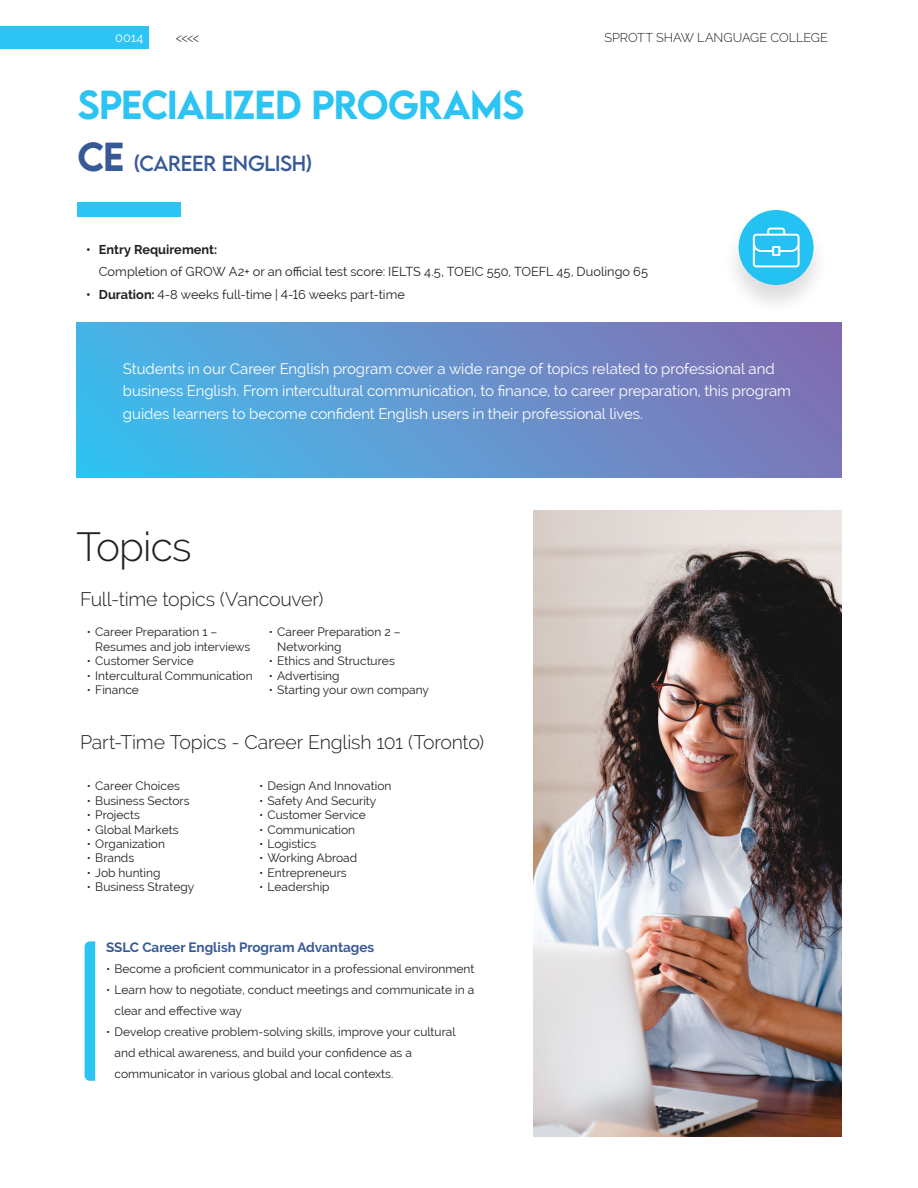
<style>
.page{position:relative;width:918px;height:1188px;background:#fff}
.page>*{position:absolute;margin:0;border:0;box-sizing:border-box;transform-origin:0 0}
.Headline_27_31_Left{font:300 40.5px "Raleway";letter-spacing:-.02em;color:#231f20}
.Headline_27_31_Left-2{font:500 36px "LEMONMILK";letter-spacing:-.025em;color:#2bc4f3}
.Headline_13_15_Left{font:300 19.5px "Raleway";letter-spacing:-.01em;color:#231f20}
.Headline_27_31_Left-3{font:19.5px "LEMONMILK";letter-spacing:-.02em;color:#375995}
.Copy_Text_08_14_Full_Length{font:15px/22.5px "Raleway";letter-spacing:-.005em;color:#fff}
.t1{font:700 13.5px "Raleway";color:#375995}
.t2{font:12.75px/22.5px "Raleway";color:#231f20}
.t3{font:300 12.75px "Raleway";letter-spacing:-.005em;color:#231f20}
.t4{font:12.75px "Raleway";color:#fff}
.t5{font:12px/21px "Raleway";color:#231f20}
.s1{font-weight:500;font-size:36px}
.s2{font-weight:700}
</style>
<div class="page">
<div style="left:0;top:26px;width:149px;height:23px;background:#2bc4f3"></div>
<div style="left:77px;top:322px;width:764px;height:155px;background:linear-gradient(to right,#42bbec,#8370b2)"></div>
<div style="left:78px;top:202px;width:103px;height:15px;background:#2bc4f3"></div>
<div style="left:722px;top:209px;width:108px;height:107px;background:#231f20;opacity:.15"></div>
<div style="left:739px;top:210px;width:75px;height:75px;background:#24c2f2;border-radius:50%"></div>
<svg style="left:753px;top:228px;width:47px;height:39px"></svg>
<svg style="left:85px;top:941px;width:10px;height:140px"></svg>
<img style="left:533px;top:511px;width:308px;height:626px">
<p class="t4" style="left:115px;top:30px;width:30px">0014</p>
<p class="t3" style="left:176px;top:30px;width:25px">&lt;&lt;&lt;&lt;</p>
<p class="t3" style="left:604px;top:30px;width:225px">SPROTT SHAW LANGUAGE COLLEGE</p>
<p class="Headline_27_31_Left-2" style="left:78px;top:81px;width:448px">SPECIALIZED PROGRAMS</p>
<p class="Headline_27_31_Left-3" style="left:78px;top:151px;width:236px"><span class="s1">CE</span> (CAREER ENGLISH)</p>
<p class="t2" style="left:99px;top:238px;width:551px;text-indent:-13px"><span class="s2">• Entry Requirement:<br></span>Completion of GROW A2+ or an official test score: IELTS 4.5, TOEIC 550, TOEFL 45, Duolingo 65</p>
<p class="t2" style="left:86px;top:283px;width:320px"><span class="s2">• Duration:</span> 4-8 weeks full-time | 4-16 weeks part-time</p>
<p class="Copy_Text_08_14_Full_Length" style="left:123px;top:357px;width:670px">Students in our Career English program cover a wide range of topics related to professional and business English. From intercultural communication, to finance, to career preparation, this program guides learners to become confident English users in their professional lives.</p>
<p class="Headline_27_31_Left" style="left:77px;top:523px;width:117px">Topics</p>
<p class="Headline_13_15_Left" style="left:80px;top:588px;width:245px">Full-time topics (Vancouver)</p>
<p class="t5" style="left:95px;top:625px;width:157px;line-height:14.4px;text-indent:-9px">• Career Preparation 1 –<br>Resumes and job interviews</p>
<p class="t5" style="left:87px;top:650px;width:108px">• Customer Service</p>
<p class="t5" style="left:87px;top:665px;width:167px">• Intercultural Communication</p>
<p class="t5" style="left:87px;top:679px;width:54px">• Finance</p>
<p class="t5" style="left:277px;top:625px;width:125px;line-height:14.4px;text-indent:-9px">• Career Preparation 2 –<br>Networking</p>
<p class="t5" style="left:269px;top:650px;width:128px">• Ethics and Structures</p>
<p class="t5" style="left:269px;top:665px;width:72px">• Advertising</p>
<p class="t5" style="left:269px;top:679px;width:162px">• Starting your own company</p>
<p class="Headline_13_15_Left" style="left:80px;top:730px;width:406px">Part-Time Topics - Career English 101 (Toronto)</p>
<p class="t5" style="left:87px;top:776px;width:95px">• Career Choices</p>
<p class="t5" style="left:87px;top:790px;width:104px">• Business Sectors</p>
<p class="t5" style="left:87px;top:805px;width:55px">• Projects</p>
<p class="t5" style="left:87px;top:819px;width:93px">• Global Markets</p>
<p class="t5" style="left:87px;top:833px;width:80px">• Organization</p>
<p class="t5" style="left:87px;top:848px;width:49px">• Brands</p>
<p class="t5" style="left:87px;top:862px;width:75px">• Job hunting</p>
<p class="t5" style="left:87px;top:877px;width:109px">• Business Strategy</p>
<p class="t5" style="left:259px;top:776px;width:134px">• Design And Innovation</p>
<p class="t5" style="left:259px;top:790px;width:119px">• Safety And Security</p>
<p class="t5" style="left:259px;top:805px;width:108px">• Customer Service</p>
<p class="t5" style="left:259px;top:819px;width:98px">• Communication</p>
<p class="t5" style="left:259px;top:833px;width:59px">• Logistics</p>
<p class="t5" style="left:259px;top:848px;width:100px">• Working Abroad</p>
<p class="t5" style="left:259px;top:862px;width:89px">• Entrepreneurs</p>
<p class="t5" style="left:259px;top:877px;width:72px">• Leadership</p>
<p class="t1" style="left:106px;top:940px;width:270px">SSLC Career English Program Advantages</p>
<p class="t5" style="left:106px;top:959px;width:370px">• Become a proficient communicator in a professional environment</p>
<p class="t5" style="left:115px;top:980px;width:361px;text-indent:-9px">• Learn how to negotiate, conduct meetings and communicate in a clear and effective way</p>
<p class="t5" style="left:115px;top:1022px;width:343px;text-indent:-9px">• Develop creative problem-solving skills, improve your cultural and ethical awareness, and build your confidence as a communicator in various global and local contexts.</p>
</div>
